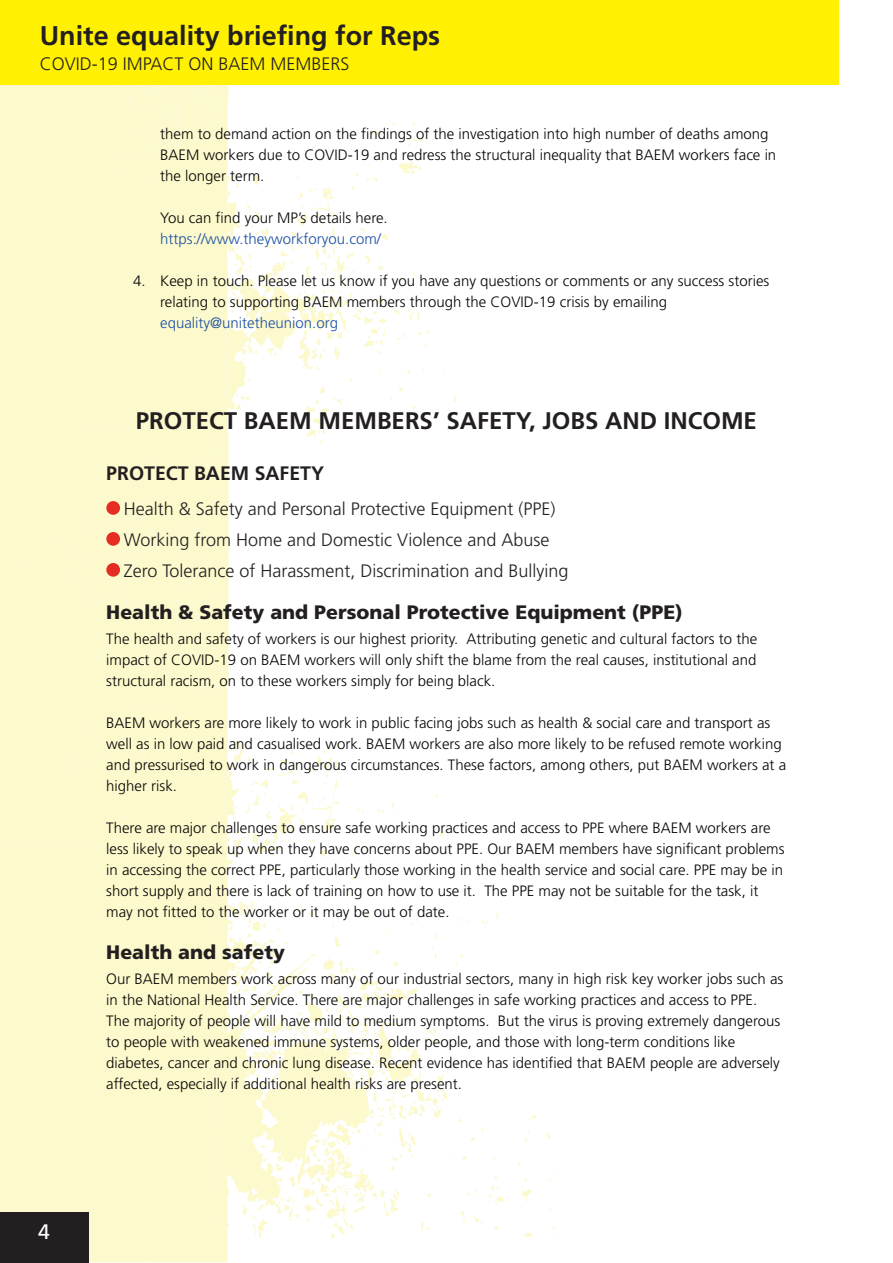
<style>
.page{position:relative;width:893px;height:1263px;background:#fff}
.page>*{position:absolute;margin:0;border:0;box-sizing:border-box;transform-origin:0 0}
.t1{font:700 27px "Frutiger";color:#231f20}
.t2{font:700 24px "Frutiger";color:#231f20}
.t3{font:21px "Frutiger";color:#fff}
.t4{font:900 19.5px "Frutiger";color:#231f20}
.t5{font:700 19.5px "Frutiger";color:#231f20}
.t6{font:300 18px/31px "Frutiger";color:#231f20}
.t7{font:300 15px/21px "Frutiger";color:#080505}
.t8{font:300 15px "Frutiger";color:#1e51a3}
</style>
<div class="page">
<div style="left:0;top:85px;width:227px;height:1177px;background:#fcf9cc"></div>
<svg style="left:213px;top:1203px;width:342px;height:36px"></svg>
<svg style="left:213px;top:987px;width:343px;height:216px"></svg>
<svg style="left:208px;top:832px;width:291px;height:155px"></svg>
<div style="left:47px;top:680px;width:29px;height:112px;background:#fcf9cc"></div>
<div style="left:18px;top:140px;width:58px;height:540px;background:#fcf9cc"></div>
<svg style="left:76px;top:85px;width:347px;height:761px"></svg>
<div style="left:0;top:0;width:838px;height:85px;background:#fff101"></div>
<div style="left:0;top:1212px;width:89px;height:50px;background:#231f20"></div>
<div style="left:106px;top:501px;width:14px;height:14px;background:#e62d24;border-radius:50%"></div>
<div style="left:106px;top:532px;width:14px;height:14px;background:#e62d24;border-radius:50%"></div>
<div style="left:106px;top:563px;width:14px;height:14px;background:#e62d24;border-radius:50%"></div>
<h1 class="t1" style="left:40px;top:24px;width:402px">Unite equality briefing for Reps</h1>
<p class="t6" style="left:40px;top:50px;width:311px">COVID-19 IMPACT ON BAEM MEMBERS</p>
<p class="t7" style="left:160px;top:124px;width:617px">them to demand action on the findings of the investigation into high number of deaths among<br>BAEM workers due to COVID-19 and redress the structural inequality that BAEM workers face in the longer term.</p>
<p class="t7" style="left:160px;top:208px;width:229px">You can find your MP’s details here.</p>
<p class="t8" style="left:160px;top:233px;width:222px">https://www.theyworkforyou.com/</p>
<p class="t7" style="left:160px;top:271px;width:611px;text-indent:-27px">4. Keep in touch. Please let us know if you have any questions or comments or any success stories relating to supporting BAEM members through the COVID-19 crisis by emailing</p>
<p class="t8" style="left:160px;top:317px;width:179px">equality@unitetheunion.org</p>
<h3 class="t3" style="left:38px;top:1223px;width:13px">4</h3>
<h2 class="t2" style="left:136px;top:411px;width:623px">PROTECT BAEM MEMBERS’ SAFETY, JOBS AND INCOME</h2>
<h3 class="t5" style="left:106px;top:465px;width:219px">PROTECT BAEM SAFETY</h3>
<p class="t6" style="left:124px;top:494px;width:446px">Health &amp; Safety and Personal Protective Equipment (PPE)<br>Working from Home and Domestic Violence and Abuse<br>Zero Tolerance of Harassment, Discrimination and Bullying</p>
<h3 class="t4" style="left:106px;top:604px;width:578px">Health &amp; Safety and Personal Protective Equipment (PPE)</h3>
<p class="t7" style="left:106px;top:629px;width:652px;text-align:justify">The health and safety of workers is our highest priority. Attributing genetic and cultural factors to the impact of COVID-19 on BAEM workers will only shift the blame from the real causes, institutional and structural racism, on to these workers simply for being black.</p>
<p class="t7" style="left:106px;top:713px;width:681px">BAEM workers are more likely to work in public facing jobs such as health &amp; social care and transport as well as in low paid and casualised work. BAEM workers are also more likely to be refused remote working and pressurised to work in dangerous circumstances. These factors, among others, put BAEM workers at a higher risk.</p>
<p class="t7" style="left:106px;top:818px;width:680px">There are major challenges to ensure safe working practices and access to PPE where BAEM workers are less likely to speak up when they have concerns about PPE. Our BAEM members have significant problems in accessing the correct PPE, particularly those working in the health service and social care. PPE may be in short supply and there is lack of training on how to use it. The PPE may not be suitable for the task, it may not fitted to the worker or it may be out of date.</p>
<h3 class="t4" style="left:106px;top:944px;width:180px">Health and safety</h3>
<p class="t7" style="left:106px;top:970px;width:679px">Our BAEM members work across many of our industrial sectors, many in high risk key worker jobs such as in the National Health Service. There are major challenges in safe working practices and access to PPE.<br>The majority of people will have mild to medium symptoms. But the virus is proving extremely dangerous to people with weakened immune systems, older people, and those with long-term conditions like diabetes, cancer and chronic lung disease. Recent evidence has identified that BAEM people are adversely affected, especially if additional health risks are present.</p>
</div>
